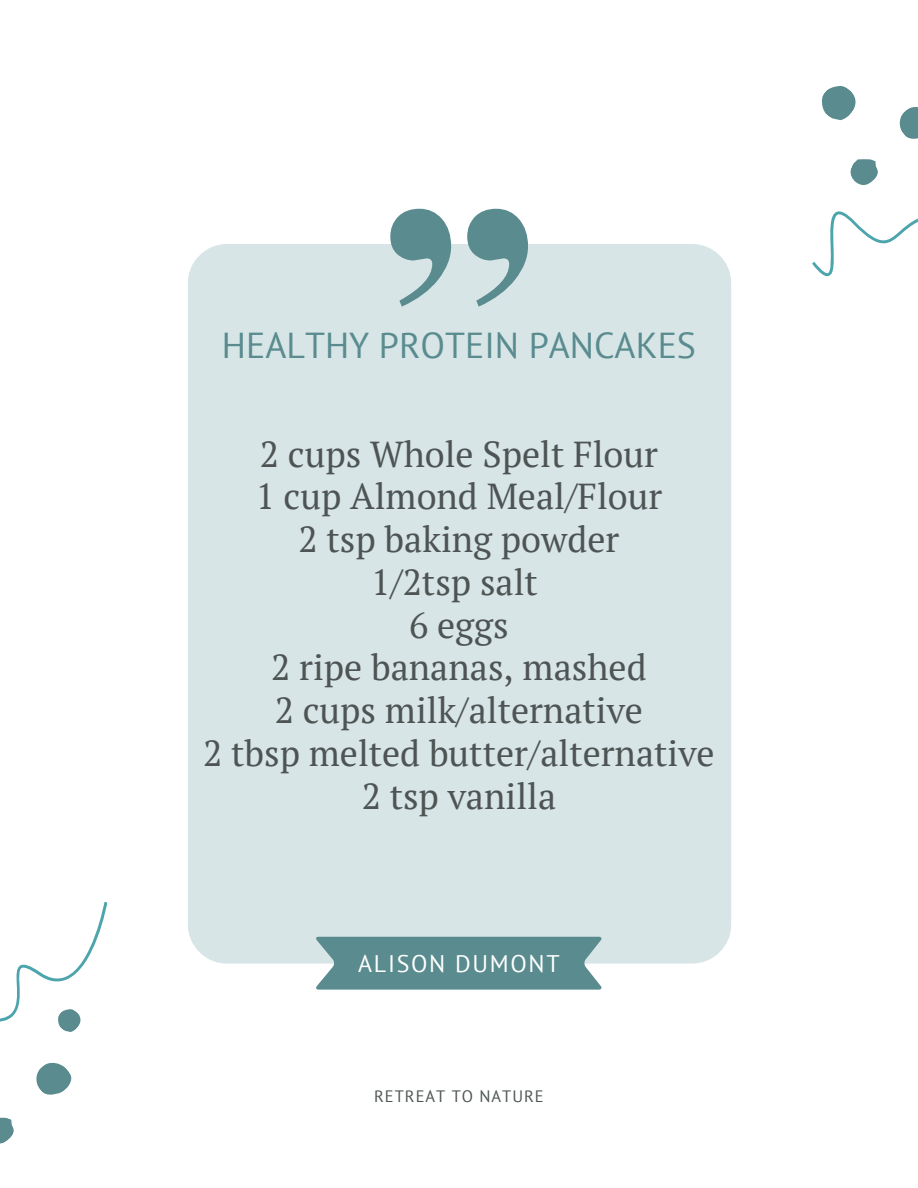
<style>
.page{position:relative;width:918px;height:1188px;background:#fff}
.page>*{position:absolute;margin:0;border:0;box-sizing:border-box;transform-origin:0 0}
.t1{font:36px "PT Serif";color:#4e5454}
.t2{font:36px "PT Sans";color:#598b8f}
.t3{font:24px "PT Sans";letter-spacing:.07em;color:#fff}
.t4{font:16.5px "PT Sans";letter-spacing:.06em;color:#4e5454}
</style>
<div class="page">
<svg style="left:812px;top:86px;width:106px;height:191px"></svg>
<svg style="left:0;top:902px;width:108px;height:193px"></svg>
<svg style="left:0;top:1117px;width:14px;height:27px"></svg>
<div style="left:188px;top:244px;width:543px;height:720px;background:#d7e5e6;border-radius:39px"></div>
<svg style="left:315px;top:937px;width:287px;height:53px;background:#639296"></svg>
<svg style="left:390px;top:209px;width:138px;height:97px"></svg>
<p class="t2" style="left:222px;top:321px;width:476px">HEALTHY PROTEIN PANCAKES</p>
<p class="t1" style="left:260px;top:429px;width:399px">2 cups Whole Spelt Flour</p>
<p class="t1" style="left:256px;top:472px;width:408px">1 cup Almond Meal/Flour</p>
<p class="t1" style="left:299px;top:515px;width:322px">2 tsp baking powder</p>
<p class="t1" style="left:371px;top:558px;width:168px">1/2tsp salt</p>
<p class="t1" style="left:409px;top:600px;width:101px">6 eggs</p>
<p class="t1" style="left:271px;top:643px;width:377px">2 ripe bananas, mashed</p>
<p class="t1" style="left:275px;top:686px;width:370px">2 cups milk/alternative</p>
<p class="t1" style="left:203px;top:729px;width:513px">2 tbsp melted butter/alternative</p>
<p class="t1" style="left:362px;top:771px;width:196px">2 tsp vanilla</p>
<p class="t3" style="left:358px;top:947px;width:203px">ALISON DUMONT</p>
<p class="t4" style="left:374px;top:1085px;width:171px">RETREAT TO NATURE</p>
</div>
